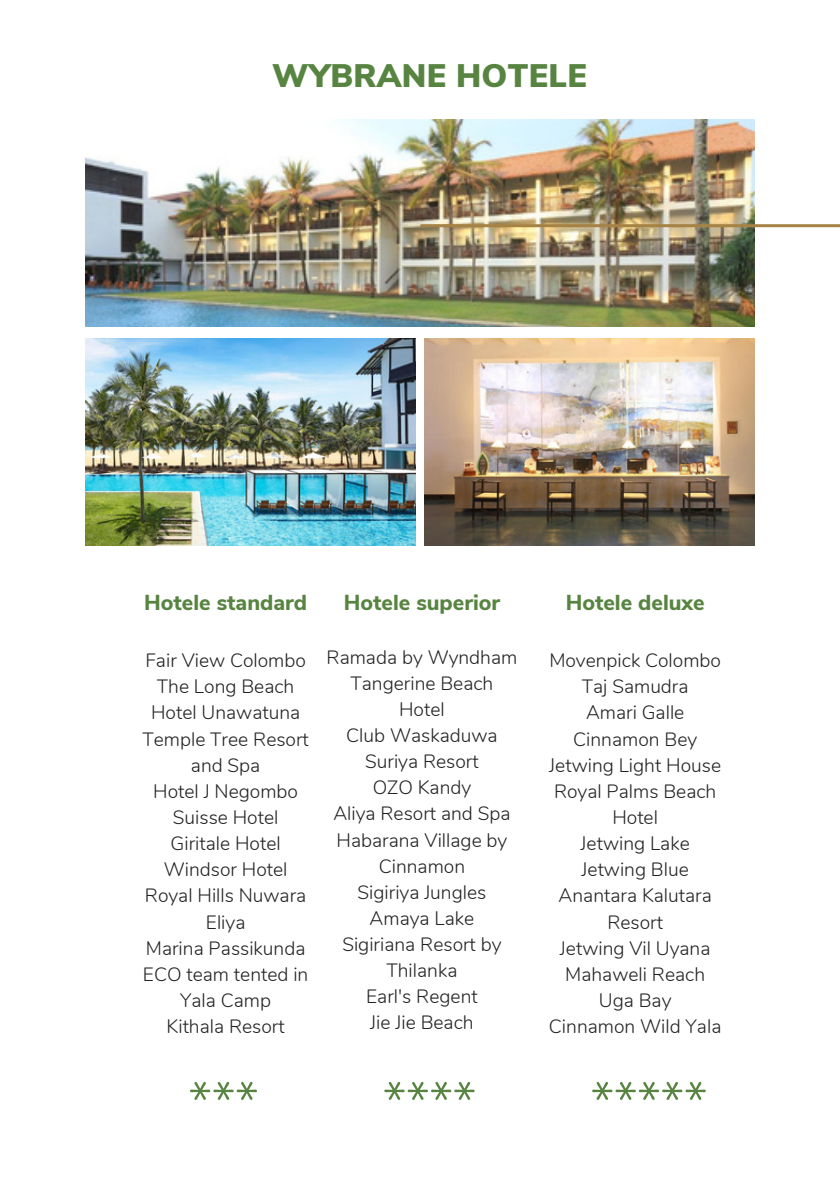
<style>
.page{position:relative;width:840px;height:1182px;background:#fff}
.page>*{position:absolute;margin:0;border:0;box-sizing:border-box;transform-origin:0 0}
.t1{font:300 52px "Nunito";color:#578440}
.t2{font:900 32.4px "Nunito Sans";letter-spacing:.01em;color:#578440}
.t3{font:800 21.6px "Nunito Sans";color:#578440}
.t4{font:300 19.2px/26px "Nunito";color:#222;text-align:center}
</style>
<div class="page">
<img style="left:86px;top:119px;width:669px;height:207px">
<img style="left:86px;top:338px;width:330px;height:207px">
<img style="left:425px;top:338px;width:330px;height:207px">
<hr style="left:421px;top:224px;width:419px;height:3px;background:#a68245">
<p class="t2" style="left:272px;top:54px;width:316px">WYBRANE HOTELE</p>
<p class="t3" style="left:144px;top:589px;width:165px">Hotele standard</p>
<p class="t4" style="left:145px;top:648px;width:162px">Fair View Colombo</p>
<p class="t4" style="left:157px;top:674px;width:139px">The Long Beach</p>
<p class="t4" style="left:151px;top:700px;width:151px">Hotel Unawatuna</p>
<p class="t4" style="left:142px;top:726px;width:168px">Temple Tree Resort and Spa</p>
<p class="t4" style="left:153px;top:779px;width:146px">Hotel J Negombo</p>
<p class="t4" style="left:173px;top:805px;width:107px">Suisse Hotel</p>
<p class="t4" style="left:171px;top:831px;width:112px">Giritale Hotel</p>
<p class="t4" style="left:164px;top:857px;width:125px">Windsor Hotel</p>
<p class="t4" style="left:145px;top:883px;width:163px">Royal Hills Nuwara<br>Eliya</p>
<p class="t4" style="left:146px;top:935px;width:161px">Marina Passikunda</p>
<p class="t4" style="left:143px;top:961px;width:167px">ECO team tented in<br>Yala Camp</p>
<p class="t4" style="left:167px;top:1014px;width:120px">Kithala Resort</p>
<p class="t3" style="left:344px;top:589px;width:158px">Hotele superior</p>
<p class="t4" style="left:327px;top:644px;width:192px">Ramada by Wyndham</p>
<p class="t4" style="left:351px;top:670px;width:144px">Tangerine Beach<br>Hotel</p>
<p class="t4" style="left:346px;top:723px;width:153px">Club Waskaduwa</p>
<p class="t4" style="left:365px;top:749px;width:115px">Suriya Resort</p>
<p class="t4" style="left:373px;top:775px;width:100px">OZO Kandy</p>
<p class="t4" style="left:333px;top:801px;width:179px">Aliya Resort and Spa</p>
<p class="t4" style="left:337px;top:827px;width:172px">Habarana Village by<br>Cinnamon</p>
<p class="t4" style="left:358px;top:879px;width:130px">Sigiriya Jungles</p>
<p class="t4" style="left:370px;top:906px;width:106px">Amaya Lake</p>
<p class="t4" style="left:342px;top:932px;width:161px">Sigiriana Resort by<br>Thilanka</p>
<p class="t4" style="left:366px;top:984px;width:113px">Earl's Regent</p>
<p class="t4" style="left:370px;top:1010px;width:105px">Jie Jie Beach</p>
<p class="t3" style="left:566px;top:589px;width:141px">Hotele deluxe</p>
<p class="t4" style="left:549px;top:648px;width:173px">Movenpick Colombo</p>
<p class="t4" style="left:582px;top:674px;width:108px">Taj Samudra</p>
<p class="t4" style="left:586px;top:700px;width:100px">Amari Galle</p>
<p class="t4" style="left:573px;top:726px;width:126px">Cinnamon Bey</p>
<p class="t4" style="left:549px;top:752px;width:173px">Jetwing Light House</p>
<p class="t4" style="left:554px;top:779px;width:164px">Royal Palms Beach<br>Hotel</p>
<p class="t4" style="left:581px;top:831px;width:111px">Jetwing Lake</p>
<p class="t4" style="left:582px;top:857px;width:109px">Jetwing Blue</p>
<p class="t4" style="left:559px;top:883px;width:155px">Anantara Kalutara</p>
<p class="t4" style="left:607px;top:909px;width:57px">Resort</p>
<p class="t4" style="left:560px;top:935px;width:152px">Jetwing Vil Uyana</p>
<p class="t4" style="left:565px;top:961px;width:141px">Mahaweli Reach</p>
<p class="t4" style="left:599px;top:988px;width:74px">Uga Bay</p>
<p class="t4" style="left:549px;top:1014px;width:174px">Cinnamon Wild Yala</p>
<p class="t1" style="left:189px;top:1066px;width:71px">***</p>
<p class="t1" style="left:383px;top:1066px;width:95px">****</p>
<p class="t1" style="left:591px;top:1066px;width:118px">*****</p>
</div>
